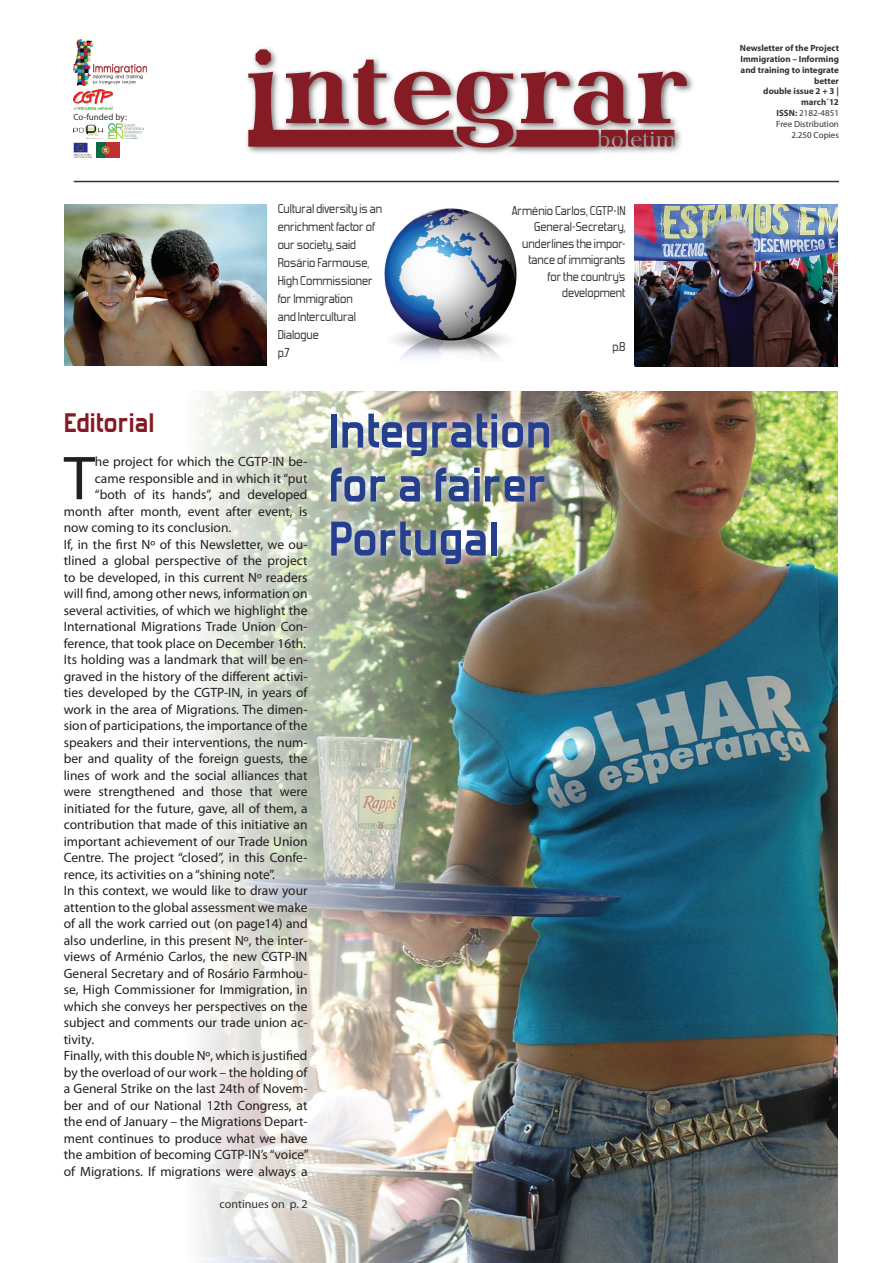
<style>
.page{position:relative;width:893px;height:1263px;background:#fff}
.page>*{position:absolute;margin:0;border:0;box-sizing:border-box;transform-origin:0 0}
.t1{font:62.4px "Myriad Pro";color:#231f20}
.t2{font:700 54px/54px "Forgotten Futurist";color:#253f8e;text-align:justify}
.t3{font:700 30px "Forgotten Futurist";color:#841b24}
.t4{font:15px/18px "Forgotten Futurist";color:#363536}
.t5{font:13.5px "Myriad Pro";color:#231f20}
.t6{font:12px "Myriad Pro";color:#333233}
.t7{font:700 9px/10.8px "Myriad Pro";color:#333233;text-align:right}
.t8{font:700 9px/10.8px "Myriad Pro";color:#363536;text-align:right}
.t9{font:9px "Myriad Pro";color:#333233}
.s1{font-weight:400}
.s2{font-weight:400;color:#333233}
</style>
<div class="page">
<img style="left:514px;top:391px;width:324px;height:872px">
<img style="left:198px;top:391px;width:316px;height:872px">
<img style="left:384px;top:208px;width:133px;height:151px">
<img style="left:74px;top:90px;width:39px;height:19px">
<img style="left:74px;top:124px;width:28px;height:15px">
<img style="left:108px;top:124px;width:36px;height:15px">
<img style="left:74px;top:143px;width:18px;height:15px">
<img style="left:97px;top:143px;width:22px;height:15px">
<hr style="left:74px;top:181px;width:765px;height:1px;background:#363536">
<img style="left:65px;top:204px;width:202px;height:161px">
<img style="left:246px;top:48px;width:447px;height:106px">
<svg style="left:248px;top:49px;width:439px;height:98px"></svg>
<img style="left:321px;top:404px;width:237px;height:170px">
<img style="left:635px;top:204px;width:203px;height:163px">
<img style="left:73px;top:39px;width:73px;height:47px">
<p class="t9" style="left:73px;top:111px;width:55px">Co-funded by:</p>
<p class="t4" style="left:278px;top:201px;width:106px">Cultural diversity is an enrichment factor of our society, said<br>Rosário Farmouse,<br>High Commissioner for Immigration<br>and Intercultural<br>Dialogue<br>p.7</p>
<p class="t4" style="left:512px;top:203px;width:115px;line-height:16.5px;text-align:right">Arménio Carlos, CGTP-IN<br>General-Secretary, underlines the impor&shy;tance of immigrants for the country’s development</p>
<p class="t4" style="left:612px;top:339px;width:15px">p.8</p>
<h3 class="t3" style="left:64px;top:408px;width:92px">Editorial</h3>
<h1 class="t1" style="left:64px;top:440px;width:33px">T</h1>
<p class="t5" style="left:95px;top:453px;width:214px">he project for which the CGTP-IN be-</p>
<p class="t5" style="left:95px;top:470px;width:214px">came responsible and in which it “put</p>
<p class="t5" style="left:95px;top:486px;width:214px">“both of its hands”, and developed</p>
<p class="t5" style="left:64px;top:503px;width:245px">month after month, event after event, is</p>
<p class="t5" style="left:64px;top:519px;width:169px">now coming to its conclusion.</p>
<p class="t5" style="left:64px;top:536px;width:245px">If, in the first Nº of this Newsletter, we ou-</p>
<p class="t5" style="left:64px;top:552px;width:245px">tlined a global perspective of the project</p>
<p class="t5" style="left:64px;top:569px;width:245px">to be developed, in this current Nº readers</p>
<p class="t5" style="left:64px;top:585px;width:245px">will find, among other news, information on</p>
<p class="t5" style="left:64px;top:602px;width:245px">several activities, of which we highlight the</p>
<p class="t5" style="left:64px;top:618px;width:245px">International Migrations Trade Union Con-</p>
<p class="t5" style="left:64px;top:635px;width:244px">ference, that took place on December 16th.</p>
<p class="t5" style="left:64px;top:651px;width:245px">Its holding was a landmark that will be en-</p>
<p class="t5" style="left:64px;top:668px;width:245px">graved in the history of the different activi-</p>
<p class="t5" style="left:64px;top:684px;width:245px">ties developed by the CGTP-IN, in years of</p>
<p class="t5" style="left:64px;top:701px;width:245px">work in the area of Migrations. The dimen-</p>
<p class="t5" style="left:64px;top:717px;width:245px">sion of participations, the importance of the</p>
<p class="t5" style="left:64px;top:734px;width:245px">speakers and their interventions, the num-</p>
<p class="t5" style="left:64px;top:750px;width:245px">ber and quality of the foreign guests, the</p>
<p class="t5" style="left:64px;top:767px;width:245px">lines of work and the social alliances that</p>
<p class="t5" style="left:64px;top:783px;width:245px">were strengthened and those that were</p>
<p class="t5" style="left:64px;top:800px;width:245px">initiated for the future, gave, all of them, a</p>
<p class="t5" style="left:64px;top:816px;width:245px">contribution that made of this initiative an</p>
<p class="t5" style="left:64px;top:833px;width:245px">important achievement of our Trade Union</p>
<p class="t5" style="left:64px;top:849px;width:245px">Centre. The project “closed”, in this Confe-</p>
<p class="t5" style="left:64px;top:866px;width:213px">rence, its activities on a “shining note”.</p>
<p class="t5" style="left:64px;top:882px;width:245px">In this context, we would like to draw your</p>
<p class="t5" style="left:64px;top:899px;width:245px">attention to the global assessment we make</p>
<p class="t5" style="left:64px;top:915px;width:245px">of all the work carried out (on page14) and</p>
<p class="t5" style="left:64px;top:932px;width:245px">also underline, in this present Nº, the inter-</p>
<p class="t5" style="left:64px;top:948px;width:245px">views of Arménio Carlos, the new CGTP-IN</p>
<p class="t5" style="left:64px;top:965px;width:245px">General Secretary and of Rosário Farmhou-</p>
<p class="t5" style="left:64px;top:981px;width:245px">se, High Commissioner for Immigration, in</p>
<p class="t5" style="left:64px;top:998px;width:245px">which she conveys her perspectives on the</p>
<p class="t5" style="left:64px;top:1014px;width:245px">subject and comments our trade union ac-</p>
<p class="t5" style="left:64px;top:1031px;width:32px">tivity.</p>
<p class="t5" style="left:64px;top:1047px;width:245px">Finally, with this double Nº, which is justified</p>
<p class="t5" style="left:64px;top:1064px;width:245px">by the overload of our work – the holding of</p>
<p class="t5" style="left:64px;top:1080px;width:245px">a General Strike on the last 24th of Novem-</p>
<p class="t5" style="left:64px;top:1097px;width:245px">ber and of our National 12th Congress, at</p>
<p class="t5" style="left:64px;top:1113px;width:245px">the end of January – the Migrations Depart-</p>
<p class="t5" style="left:64px;top:1130px;width:245px">ment continues to produce what we have</p>
<p class="t5" style="left:64px;top:1146px;width:246px">the ambition of becoming CGTP-IN’s “voice”</p>
<p class="t5" style="left:64px;top:1163px;width:245px">of Migrations. If migrations were always a</p>
<p class="t6" style="left:220px;top:1196px;width:89px">continues on p. 2</p>
<h2 class="t2" style="left:328px;top:406px;width:225px">Integration for a fairer Portugal</h2>
<p class="t7" style="left:740px;top:42px;width:101px">Newsletter of the Project<br>Immigration – Informing and training to integrate better</p>
<p class="t8" style="left:763px;top:86px;width:77px">double issue 2 + 3 | march´12<br>ISSN: <span class="s1">2182-4851<br></span><span class="s2">Free Distribution<br>2.250 Copies</span></p>
</div>
